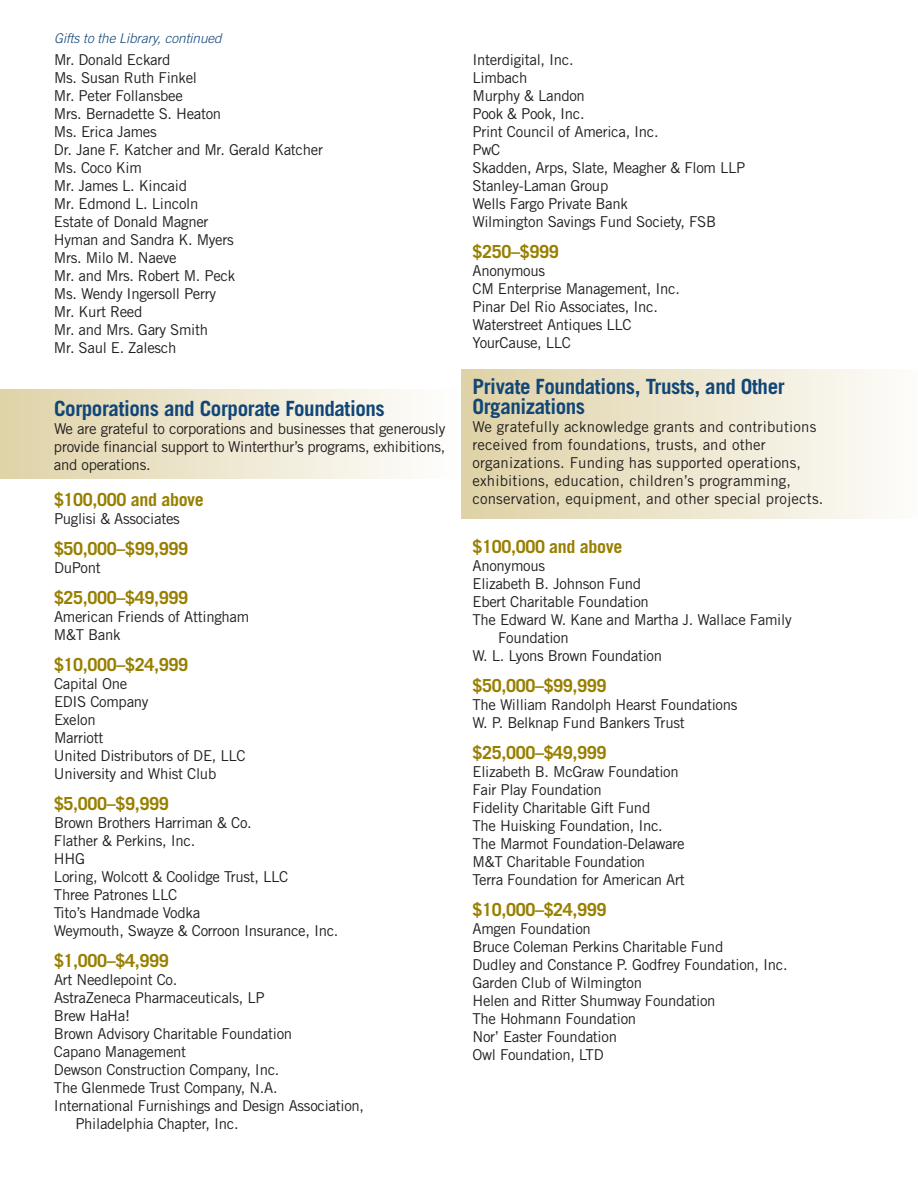
<style>
.page{position:relative;width:918px;height:1188px;background:#fff}
.page>*{position:absolute;margin:0;border:0;box-sizing:border-box;transform-origin:0 0}
.t1{font:700 21px/19.5px "Trade Gothic";letter-spacing:-.02em;color:#114677}
.t2{font:700 18px "Trade Gothic";letter-spacing:-.02em;color:#987f00}
.t3{font:15px/18px "Trade Gothic";letter-spacing:-.02em;color:#231f20}
.t4{font:15px/18px "Trade Gothic";letter-spacing:.01em;color:#231f20}
.t5{font:italic 300 13.5px "Trade Gothic";color:#114677}
</style>
<div class="page">
<div style="left:461px;top:369px;width:457px;height:150px;background:linear-gradient(to right,#dfd1a5,#fdfcfa)"></div>
<div style="left:0;top:390px;width:461px;height:88px;background:linear-gradient(to right,#dfd3a8,#fefefe)"></div>
<p class="t5" style="left:54px;top:33px;width:169px">Gifts to the Library, continued</p>
<p class="t3" style="left:54px;top:52px;width:271px">Mr. Donald Eckard<br>Ms. Susan Ruth Finkel<br>Mr. Peter Follansbee<br>Mrs. Bernadette S. Heaton<br>Ms. Erica James<br>Dr. Jane F. Katcher and Mr. Gerald Katcher<br>Ms. Coco Kim<br>Mr. James L. Kincaid<br>Mr. Edmond L. Lincoln<br>Estate of Donald Magner<br>Hyman and Sandra K. Myers<br>Mrs. Milo M. Naeve<br>Mr. and Mrs. Robert M. Peck<br>Ms. Wendy Ingersoll Perry<br>Mr. Kurt Reed<br>Mr. and Mrs. Gary Smith<br>Mr. Saul E. Zalesch</p>
<h1 class="t1" style="left:54px;top:401px;width:332px">Corporations and Corporate Foundations</h1>
<p class="t3" style="left:54px;top:421px;width:393px;text-align:justify">We are grateful to corporations and businesses that generously provide financial support to Winterthur’s programs, exhibitions, and operations.</p>
<p class="t2" style="left:54px;top:493px;width:151px">$100,000 and above</p>
<p class="t3" style="left:54px;top:511px;width:127px">Puglisi &amp; Associates</p>
<p class="t2" style="left:54px;top:542px;width:136px">$50,000–$99,999</p>
<p class="t3" style="left:54px;top:560px;width:48px">DuPont</p>
<p class="t2" style="left:54px;top:591px;width:136px">$25,000–$49,999</p>
<p class="t3" style="left:54px;top:609px;width:197px">American Friends of Attingham<br>M&amp;T Bank</p>
<p class="t2" style="left:54px;top:658px;width:136px">$10,000–$24,999</p>
<p class="t3" style="left:54px;top:676px;width:193px">Capital One<br>EDIS Company<br>Exelon<br>Marriott<br>United Distributors of DE, LLC<br>University and Whist Club</p>
<p class="t2" style="left:54px;top:797px;width:116px">$5,000–$9,999</p>
<p class="t3" style="left:54px;top:815px;width:286px">Brown Brothers Harriman &amp; Co.<br>Flather &amp; Perkins, Inc.<br>HHG<br>Loring, Wolcott &amp; Coolidge Trust, LLC<br>Three Patrones LLC<br>Tito’s Handmade Vodka<br>Weymouth, Swayze &amp; Corroon Insurance, Inc.</p>
<p class="t2" style="left:54px;top:954px;width:116px">$1,000–$4,999</p>
<p class="t3" style="left:54px;top:972px;width:125px">Art Needlepoint Co.</p>
<p class="t3" style="left:54px;top:990px;width:212px">AstraZeneca Pharmaceuticals, LP</p>
<p class="t3" style="left:54px;top:1008px;width:78px">Brew HaHa!</p>
<p class="t3" style="left:54px;top:1026px;width:240px">Brown Advisory Charitable Foundation</p>
<p class="t3" style="left:54px;top:1044px;width:134px">Capano Management</p>
<p class="t3" style="left:54px;top:1062px;width:227px">Dewson Construction Company, Inc.</p>
<p class="t3" style="left:54px;top:1080px;width:225px">The Glenmede Trust Company, N.A.</p>
<p class="t3" style="left:54px;top:1098px;width:312px">International Furnishings and Design Association,</p>
<p class="t3" style="left:75px;top:1116px;width:165px">Philadelphia Chapter, Inc.</p>
<p class="t3" style="left:472px;top:52px;width:274px">Interdigital, Inc.<br>Limbach<br>Murphy &amp; Landon<br>Pook &amp; Pook, Inc.<br>Print Council of America, Inc.<br>PwC<br>Skadden, Arps, Slate, Meagher &amp; Flom LLP<br>Stanley-Laman Group<br>Wells Fargo Private Bank<br>Wilmington Savings Fund Society, FSB</p>
<p class="t2" style="left:472px;top:245px;width:88px">$250–$999</p>
<p class="t3" style="left:472px;top:263px;width:209px">Anonymous<br>CM Enterprise Management, Inc.<br>Pinar Del Rio Associates, Inc.<br>Waterstreet Antiques LLC<br>YourCause, LLC</p>
<h1 class="t1" style="left:472px;top:379px;width:314px">Private Foundations, Trusts, and Other<br>Organizations</h1>
<p class="t4" style="left:472px;top:419px;width:352px">We gratefully acknowledge grants and contributions received from foundations, trusts, and other organizations. Funding has supported operations, exhibitions, education, children’s programming, conservation, equipment, and other special projects.</p>
<p class="t2" style="left:472px;top:540px;width:151px">$100,000 and above</p>
<p class="t3" style="left:472px;top:558px;width:74px">Anonymous</p>
<p class="t3" style="left:473px;top:576px;width:170px">Elizabeth B. Johnson Fund</p>
<p class="t3" style="left:473px;top:594px;width:178px">Ebert Charitable Foundation</p>
<p class="t3" style="left:473px;top:612px;width:321px">The Edward W. Kane and Martha J. Wallace Family</p>
<p class="t3" style="left:498px;top:630px;width:72px">Foundation</p>
<p class="t3" style="left:473px;top:648px;width:191px">W. L. Lyons Brown Foundation</p>
<p class="t2" style="left:472px;top:679px;width:136px">$50,000–$99,999</p>
<p class="t3" style="left:472px;top:697px;width:267px">The William Randolph Hearst Foundations<br>W. P. Belknap Fund Bankers Trust</p>
<p class="t2" style="left:472px;top:746px;width:136px">$25,000–$49,999</p>
<p class="t3" style="left:472px;top:764px;width:214px">Elizabeth B. McGraw Foundation<br>Fair Play Foundation<br>Fidelity Charitable Gift Fund<br>The Huisking Foundation, Inc.<br>The Marmot Foundation-Delaware<br>M&amp;T Charitable Foundation<br>Terra Foundation for American Art</p>
<p class="t2" style="left:472px;top:903px;width:136px">$10,000–$24,999</p>
<p class="t3" style="left:472px;top:921px;width:317px">Amgen Foundation<br>Bruce Coleman Perkins Charitable Fund<br>Dudley and Constance P. Godfrey Foundation, Inc.<br>Garden Club of Wilmington<br>Helen and Ritter Shumway Foundation<br>The Hohmann Foundation<br>Nor’ Easter Foundation<br>Owl Foundation, LTD</p>
</div>
